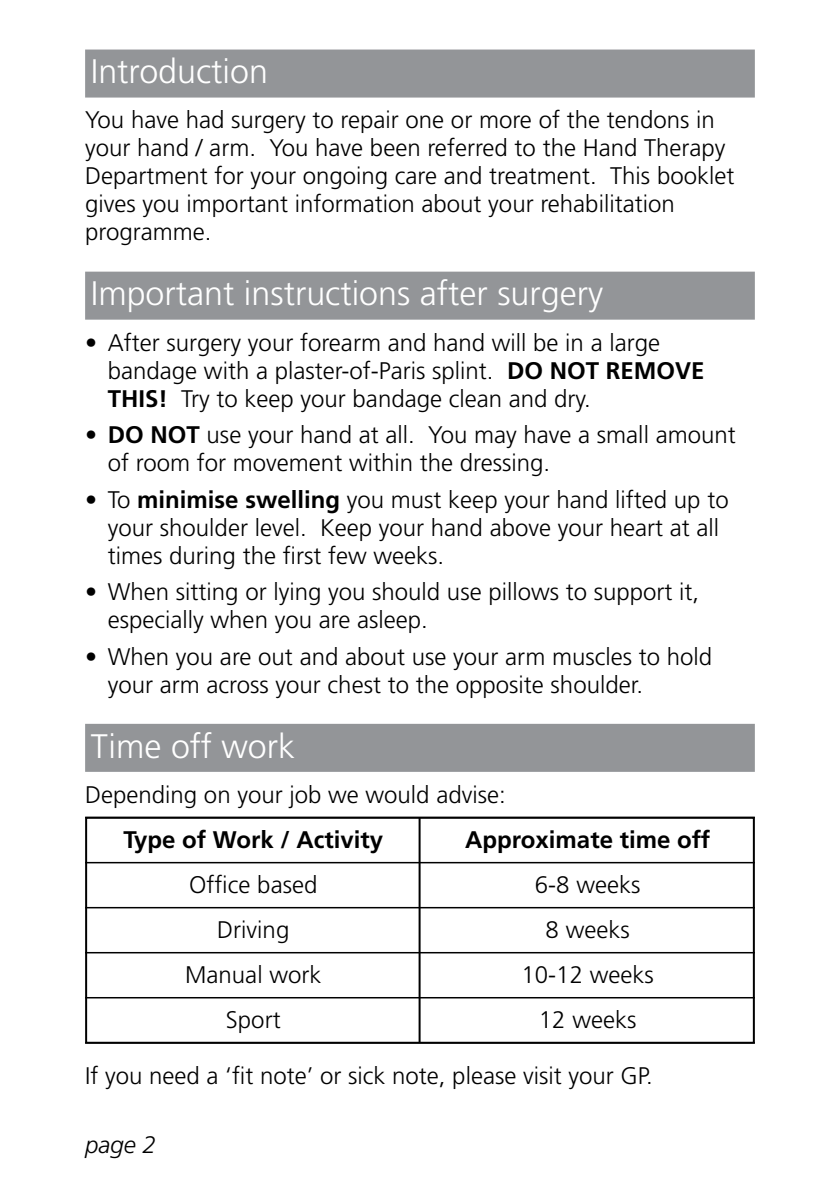
<style>
.page{position:relative;width:840px;height:1191px;background:#fff}
.page>*{position:absolute;margin:0;border:0;box-sizing:border-box;transform-origin:0 0}
.t1{font:300 34px "Frutiger";color:#fff}
.t2{font:300 24px/28px "Frutiger";color:#000}
.t3{font:700 24px "Frutiger";color:#000}
.t4{font:italic 300 24px "Frutiger";color:#000}
.s1{font-weight:700}
</style>
<div class="page">
<div style="left:85px;top:50px;width:669px;height:48px;background:#939598"></div>
<div style="left:85px;top:272px;width:669px;height:48px;background:#939598"></div>
<div style="left:85px;top:724px;width:669px;height:48px;background:#939598"></div>
<hr style="left:85px;top:862px;width:669px;height:1px;background:#000">
<hr style="left:85px;top:907px;width:669px;height:1px;background:#000">
<hr style="left:85px;top:952px;width:669px;height:1px;background:#000">
<hr style="left:85px;top:997px;width:669px;height:1px;background:#000">
<div style="left:85px;top:816px;width:669px;height:227px;border:2px solid #000"></div>
<hr style="left:418px;top:817px;width:2px;height:225px;background:#000">
<h1 class="t1" style="left:91px;top:52px;width:178px">Introduction</h1>
<p class="t2" style="left:85px;top:106px;width:650px">You have had surgery to repair one or more of the tendons in your hand / arm. You have been referred to the Hand Therapy Department for your ongoing care and treatment. This booklet gives you important information about your rehabilitation programme.</p>
<h1 class="t1" style="left:91px;top:274px;width:513px">Important instructions after surgery</h1>
<p class="t2" style="left:108px;top:328px;width:598px;text-indent:-23px">• After surgery your forearm and hand will be in a large bandage with a plaster-of-Paris splint. <span class="s1">DO NOT REMOVE<br>THIS!</span> Try to keep your bandage clean and dry.</p>
<p class="t2" style="left:108px;top:421px;width:629px;text-indent:-23px">• <span class="s1">DO NOT</span> use your hand at all. You may have a small amount of room for movement within the dressing.</p>
<p class="t2" style="left:108px;top:485px;width:622px;text-indent:-23px">• To <span class="s1">minimise swelling</span> you must keep your hand lifted up to your shoulder level. Keep your hand above your heart at all times during the first few weeks.</p>
<p class="t2" style="left:108px;top:578px;width:592px;text-indent:-23px">• When sitting or lying you should use pillows to support it, especially when you are asleep.</p>
<p class="t2" style="left:108px;top:642px;width:605px;text-indent:-23px">• When you are out and about use your arm muscles to hold your arm across your chest to the opposite shoulder.</p>
<h1 class="t1" style="left:91px;top:726px;width:206px">Time off work</h1>
<p class="t2" style="left:85px;top:780px;width:422px">Depending on your job we would advise:</p>
<p class="t3" style="left:123px;top:825px;width:261px">Type of Work / Activity</p>
<p class="t3" style="left:465px;top:825px;width:246px">Approximate time off</p>
<p class="t2" style="left:189px;top:870px;width:130px">Office based</p>
<p class="t2" style="left:534px;top:870px;width:107px">6-8 weeks</p>
<p class="t2" style="left:217px;top:915px;width:73px">Driving</p>
<p class="t2" style="left:545px;top:915px;width:86px">8 weeks</p>
<p class="t2" style="left:185px;top:960px;width:138px">Manual work</p>
<p class="t2" style="left:521px;top:960px;width:134px">10-12 weeks</p>
<p class="t2" style="left:226px;top:1005px;width:56px">Sport</p>
<p class="t2" style="left:538px;top:1005px;width:99px">12 weeks</p>
<p class="t2" style="left:85px;top:1061px;width:569px">If you need a ‘fit note’ or sick note, please visit your GP.</p>
<p class="t4" style="left:85px;top:1131px;width:72px">page 2</p>
</div>
